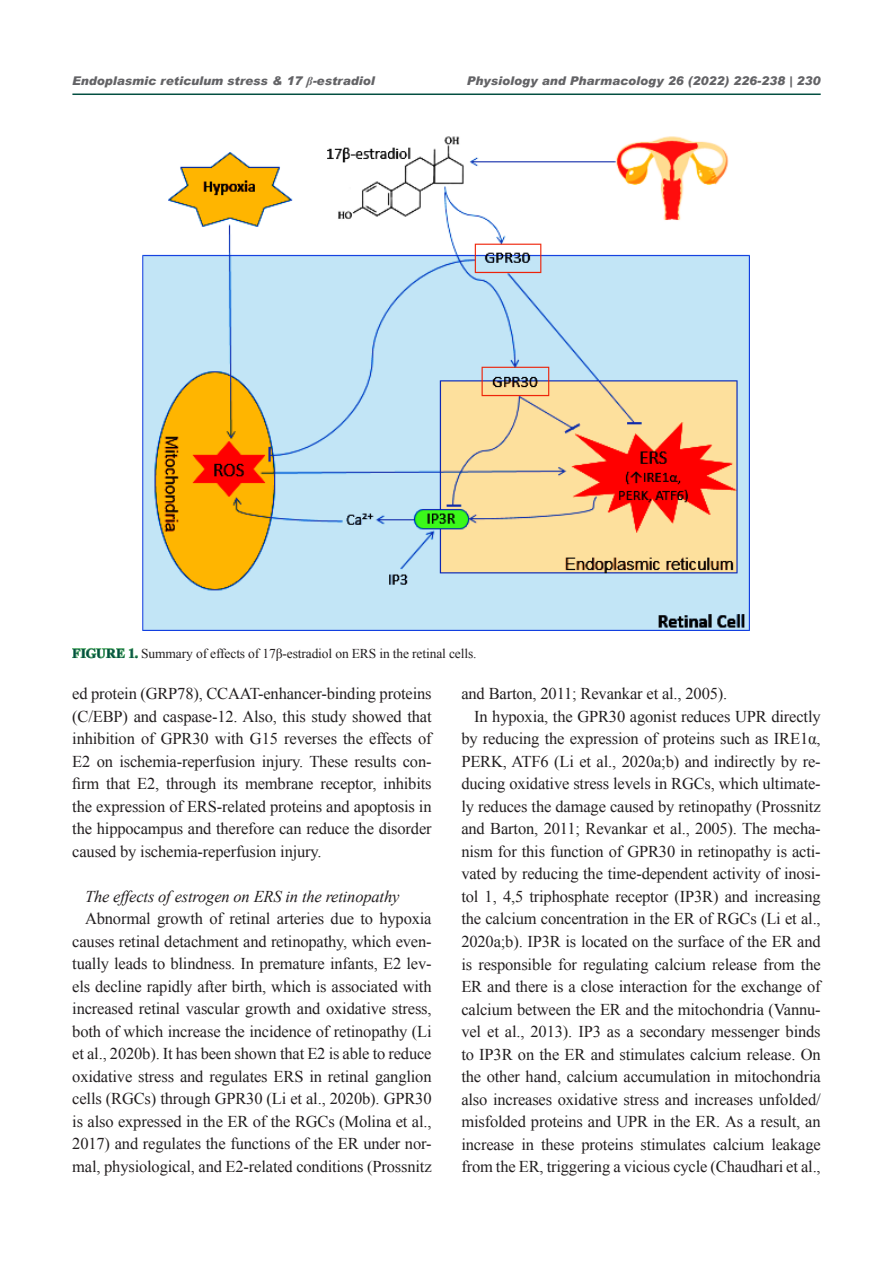
<style>
.page{position:relative;width:893px;height:1263px;background:#fff}
.page>*{position:absolute;margin:0;border:0;box-sizing:border-box;transform-origin:0 0}
.t1{font:16.5px/22.5px "Times New Roman";letter-spacing:-.01em;color:#231f20;text-align:justify}
.t2{font:italic 16.5px "Times New Roman";letter-spacing:-.01em;color:#231f20}
.t3{font:13.5px "Times New Roman";letter-spacing:-.01em;color:#231f20}
.t4{font:italic 900 12px "Arial";color:#636366}
.s1{font-family:"Times New Roman";font-weight:700}
.s2{font-weight:700;color:#73bf80}
</style>
<div class="page">
<img style="left:142px;top:136px;width:607px;height:495px">
<hr style="left:72px;top:94px;width:749px;height:1px;background:#034f41">
<p class="t4" style="left:72px;top:74px;width:304px">Endoplasmic reticulum stress &amp; 17 <span class="s1">β</span>-estradiol</p>
<p class="t4" style="left:467px;top:74px;width:355px">Physiology and Pharmacology 26 (2022) 226-238 | 230</p>
<p class="t3" style="left:72px;top:644px;width:406px"><span class="s2">FIGURE 1.</span> Summary of effects of 17β-estradiol on ERS in the retinal cells.</p>
<p class="t1" style="left:72px;top:682px;width:361px">ed protein (GRP78), CCAAT-enhancer-binding proteins (C/EBP) and caspase-12. Also, this study showed that inhibition of GPR30 with G15 reverses the effects of E2 on ischemia-reperfusion injury. These results con&shy;firm that E2, through its membrane receptor, inhibits the expression of ERS-related proteins and apoptosis in the hippocampus and therefore can reduce the disorder caused by ischemia-reperfusion injury.</p>
<p class="t2" style="left:85px;top:885px;width:316px">The effects of estrogen on ERS in the retinopathy</p>
<p class="t1" style="left:72px;top:907px;width:361px;text-indent:13px">Abnormal growth of retinal arteries due to hypoxia causes retinal detachment and retinopathy, which even&shy;tually leads to blindness. In premature infants, E2 lev&shy;els decline rapidly after birth, which is associated with increased retinal vascular growth and oxidative stress, both of which increase the incidence of retinopathy (Li et al., 2020b). It has been shown that E2 is able to reduce oxidative stress and regulates ERS in retinal ganglion cells (RGCs) through GPR30 (Li et al., 2020b). GPR30 is also expressed in the ER of the RGCs (Molina et al., 2017) and regulates the functions of the ER under nor&shy;mal, physiological, and E2-related conditions (Prossnitz</p>
<p class="t1" style="left:461px;top:682px;width:267px">and Barton, 2011; Revankar et al., 2005).</p>
<p class="t1" style="left:474px;top:705px;width:348px">In hypoxia, the GPR30 agonist reduces UPR directly</p>
<p class="t1" style="left:461px;top:727px;width:361px">by reducing the expression of proteins such as IRE1α,</p>
<p class="t1" style="left:461px;top:750px;width:361px">PERK, ATF6 (Li et al., 2020a;b) and indirectly by re-</p>
<p class="t1" style="left:461px;top:772px;width:361px">ducing oxidative stress levels in RGCs, which ultimate-</p>
<p class="t1" style="left:461px;top:795px;width:361px">ly reduces the damage caused by retinopathy (Prossnitz</p>
<p class="t1" style="left:461px;top:817px;width:361px">and Barton, 2011; Revankar et al., 2005). The mecha-</p>
<p class="t1" style="left:461px;top:840px;width:361px">nism for this function of GPR30 in retinopathy is acti-</p>
<p class="t1" style="left:461px;top:862px;width:361px">vated by reducing the time-dependent activity of inosi-</p>
<p class="t1" style="left:461px;top:885px;width:361px">tol 1, 4,5 triphosphate receptor (IP3R) and increasing</p>
<p class="t1" style="left:461px;top:907px;width:361px">the calcium concentration in the ER of RGCs (Li et al.,</p>
<p class="t1" style="left:461px;top:930px;width:361px">2020a;b). IP3R is located on the surface of the ER and</p>
<p class="t1" style="left:461px;top:952px;width:361px">is responsible for regulating calcium release from the</p>
<p class="t1" style="left:461px;top:975px;width:361px">ER and there is a close interaction for the exchange of</p>
<p class="t1" style="left:461px;top:997px;width:361px">calcium between the ER and the mitochondria (Vannu-</p>
<p class="t1" style="left:461px;top:1020px;width:361px">vel et al., 2013). IP3 as a secondary messenger binds</p>
<p class="t1" style="left:461px;top:1042px;width:361px">to IP3R on the ER and stimulates calcium release. On</p>
<p class="t1" style="left:461px;top:1065px;width:361px">the other hand, calcium accumulation in mitochondria</p>
<p class="t1" style="left:461px;top:1087px;width:361px">also increases oxidative stress and increases unfolded/</p>
<p class="t1" style="left:461px;top:1110px;width:361px">misfolded proteins and UPR in the ER. As a result, an</p>
<p class="t1" style="left:461px;top:1132px;width:361px">increase in these proteins stimulates calcium leakage</p>
<p class="t1" style="left:461px;top:1155px;width:361px">from the ER, triggering a vicious cycle (Chaudhari et al.,</p>
</div>
